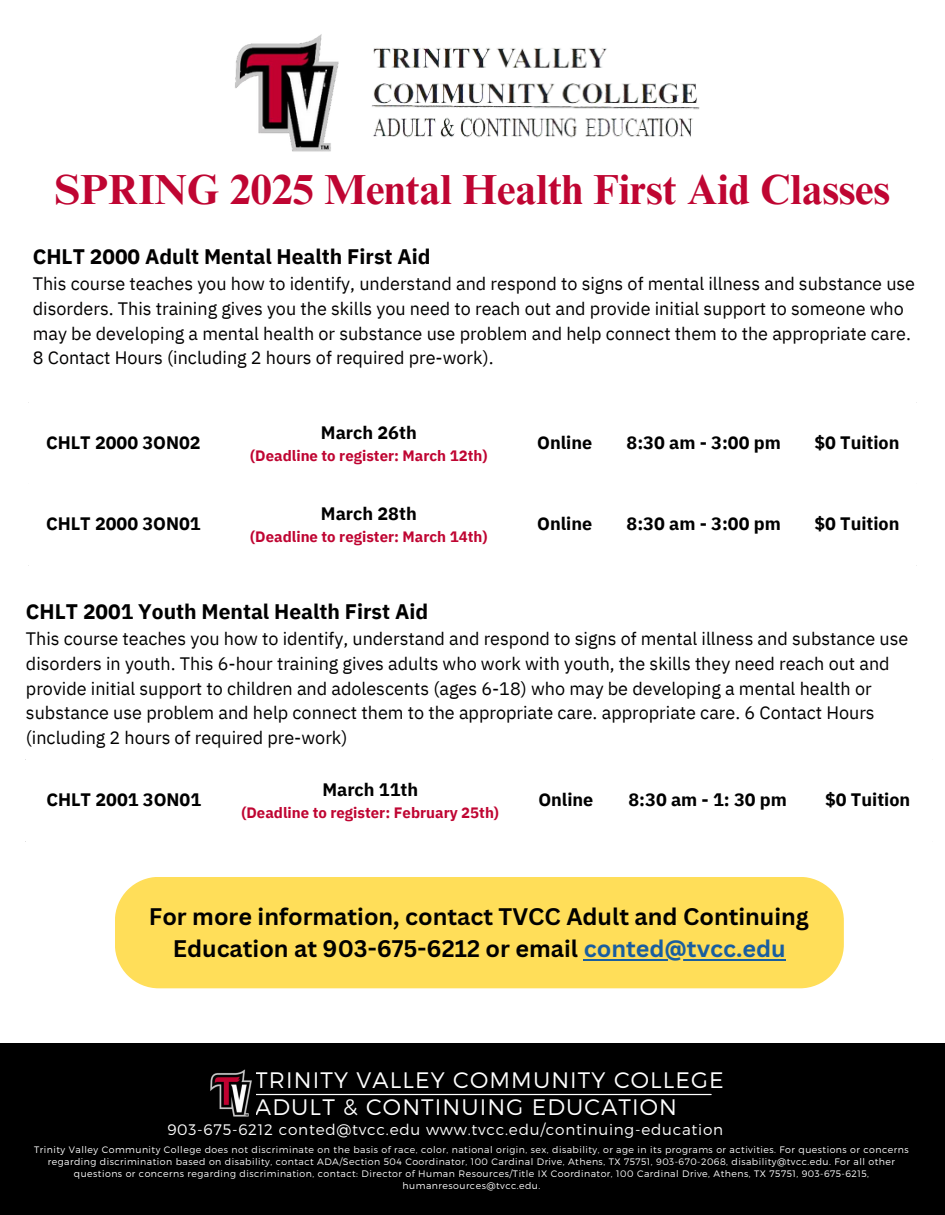
<style>
.page{position:relative;width:945px;height:1215px;background:#fff}
.page>*{position:absolute;margin:0;border:0;box-sizing:border-box;transform-origin:0 0}
.t1{font:700 42px "Times NRMT Pro";color:#bf0532}
.t2{font:700 23.4px/32.1px "Canva Sans";color:#000;text-align:center}
.t3{font:300 22.35px "Montserrat";letter-spacing:.05em;color:#fefefe}
.t4{font:700 21px "IBM Plex Sans";color:#020101}
.t5{font:700 21px "IBM Plex Sans";color:#000}
.t6{font:18px/24.8px "IBM Plex Sans";color:#000}
.t7{font:18px/24.8px "IBM Plex Sans";color:#020101}
.t8{font:700 18px "IBM Plex Sans";color:#000}
.t9{font:300 15.3px "Montserrat";letter-spacing:.05em;color:#fefefe}
.t10{font:700 15px "IBM Plex Sans";color:#bf0532}
.t11{font:300 9.45px/11.9px "Montserrat";letter-spacing:.05em;color:#fefefe;text-align:center}
.s1{color:#195e9f}
</style>
<div class="page">
<img style="left:235px;top:34px;width:465px;height:118px">
<div style="left:0;top:1043px;width:945px;height:172px;background:#000"></div>
<hr style="left:251px;top:1094px;width:460px;height:1px;background:#fefefe">
<img style="left:210px;top:1069px;width:45px;height:48px">
<div style="left:115px;top:877px;width:729px;height:111px;background:#ffde59"></div>
<hr style="left:584px;top:959px;width:202px;height:1px;background:#195e9f">
<p class="t1" style="left:55px;top:174px;width:837px">SPRING 2025 Mental Health First Aid Classes</p>
<h3 class="t4" style="left:33px;top:243px;width:399px">CHLT 2000 Adult Mental Health First Aid</h3>
<h3 class="t7" style="left:33px;top:271px;width:884px">This course teaches you how to identify, understand and respond to signs of mental illness and substance use disorders. This training gives you the skills you need to reach out and provide initial support to someone who may be developing a mental health or substance use problem and help connect them to the appropriate care.<br>8 Contact Hours (including 2 hours of required pre-work).</h3>
<p class="t8" style="left:46px;top:431px;width:156px">CHLT 2000 3ON02</p>
<p class="t8" style="left:46px;top:512px;width:156px">CHLT 2000 3ON01</p>
<p class="t8" style="left:321px;top:420px;width:97px">March 26th</p>
<p class="t10" style="left:250px;top:446px;width:239px">(Deadline to register: March 12th)</p>
<p class="t8" style="left:321px;top:501px;width:97px">March 28th</p>
<p class="t10" style="left:250px;top:527px;width:239px">(Deadline to register: March 14th)</p>
<p class="t8" style="left:537px;top:431px;width:57px">Online</p>
<p class="t8" style="left:627px;top:431px;width:156px">8:30 am - 3:00 pm</p>
<p class="t8" style="left:814px;top:431px;width:87px">$0 Tuition</p>
<p class="t8" style="left:537px;top:512px;width:57px">Online</p>
<p class="t8" style="left:627px;top:512px;width:156px">8:30 am - 3:00 pm</p>
<p class="t8" style="left:814px;top:512px;width:87px">$0 Tuition</p>
<p class="t5" style="left:26px;top:598px;width:404px">CHLT 2001 Youth Mental Health First Aid</p>
<p class="t6" style="left:26px;top:626px;width:884px">This course teaches you how to identify, understand and respond to signs of mental illness and substance use disorders in youth. This 6-hour training gives adults who work with youth, the skills they need reach out and provide initial support to children and adolescents (ages 6-18) who may be developing a mental health or substance use problem and help connect them to the appropriate care. appropriate care. 6 Contact Hours (including 2 hours of required pre-work)</p>
<h4 class="t8" style="left:46px;top:787px;width:156px">CHLT 2001 3ON01</h4>
<p class="t8" style="left:322px;top:777px;width:97px">March 11th</p>
<p class="t10" style="left:241px;top:803px;width:259px">(Deadline to register: February 25th)</p>
<p class="t8" style="left:538px;top:787px;width:57px">Online</p>
<p class="t8" style="left:628px;top:787px;width:160px">8:30 am - 1: 30 pm</p>
<p class="t8" style="left:825px;top:787px;width:87px">$0 Tuition</p>
<h2 class="t2" style="left:149px;top:900px;width:662px">For more information, contact TVCC Adult and Continuing<br>Education at 903-675-6212 or email <span class="s1">conted@tvcc.edu</span></h2>
<p class="t3" style="left:255px;top:1065px;width:470px">TRINITY VALLEY COMMUNITY COLLEGE</p>
<h1 class="t3" style="left:255px;top:1092px;width:423px">ADULT &amp; CONTINUING EDUCATION</h1>
<h4 class="t9" style="left:167px;top:1120px;width:557px">903-675-6212 conted@tvcc.edu www.tvcc.edu/continuing-education</h4>
<p class="t11" style="left:34px;top:1143px;width:876px">Trinity Valley Community College does not discriminate on the basis of race, color, national origin, sex, disability, or age in its programs or activities. For questions or concerns regarding discrimination based on disability, contact ADA/Section 504 Coordinator, 100 Cardinal Drive, Athens, TX 75751, 903-670-2068, disability@tvcc.edu. For all other questions or concerns regarding discrimination, contact: Director of Human Resources/Title IX Coordinator, 100 Cardinal Drive, Athens, TX 75751, 903-675-6215, humanresources@tvcc.edu.</p>
</div>
